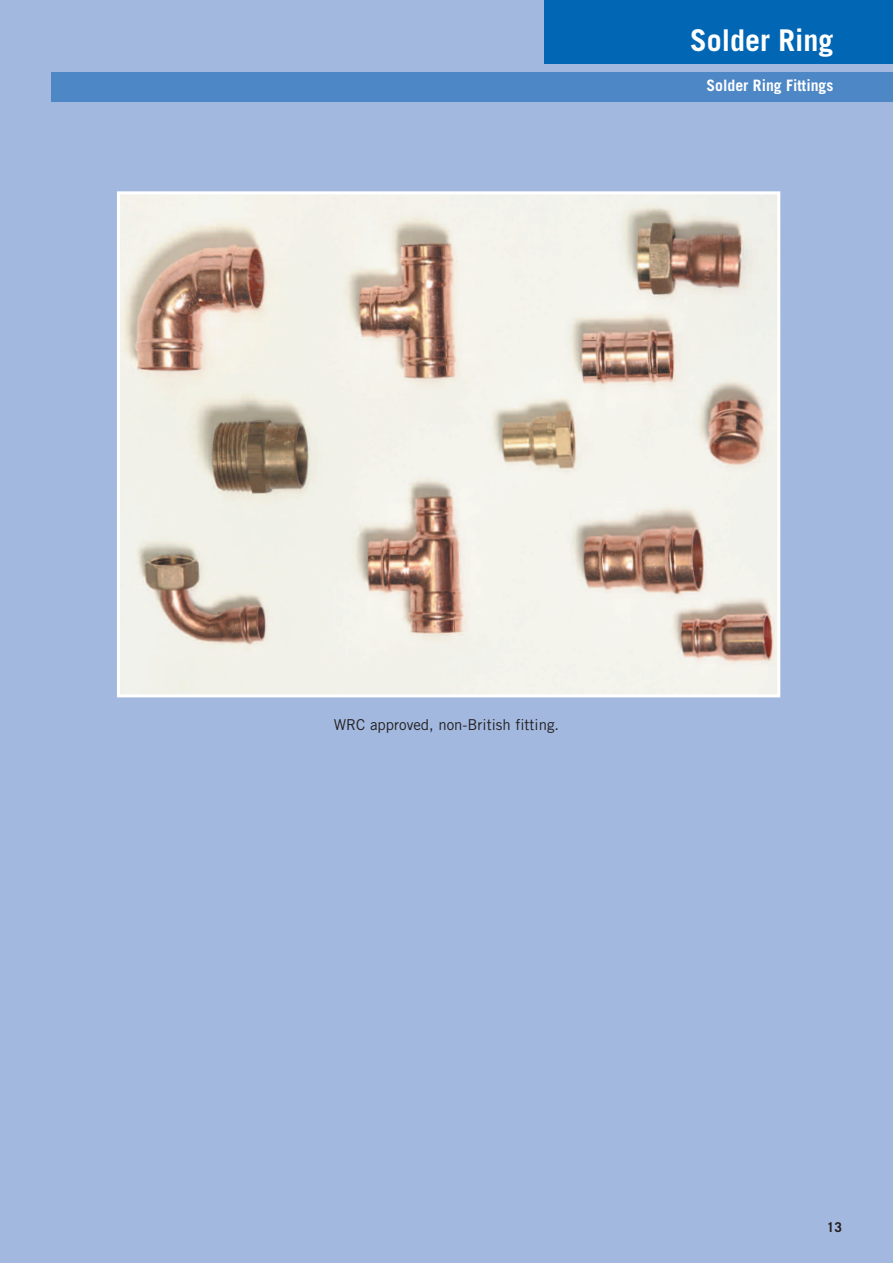
<style>
.page{position:relative;width:893px;height:1263px;background:#a2b8df}
.page>*{position:absolute;margin:0;border:0;box-sizing:border-box;transform-origin:0 0}
.t1{font:700 30px "Trade Gothic LT Std";color:#fff}
.t2{font:700 15.75px "Trade Gothic LT Std";color:#fff}
.t3{font:15px "Trade Gothic LT Std";color:#231f20}
.t4{font:700 13.5px "Trade Gothic LT Std";color:#231f20}
</style>
<div class="page">
<img style="left:121px;top:195px;width:655px;height:498px">
<div style="left:117px;top:191px;width:663px;height:506px;border:3px solid #fff"></div>
<div style="left:51px;top:72px;width:842px;height:30px;background:#4d87c6"></div>
<div style="left:544px;top:0;width:349px;height:64px;background:#0166b3"></div>
<h1 class="t1" style="left:690px;top:30px;width:145px">Solder Ring</h1>
<p class="t2" style="left:706px;top:80px;width:128px">Solder Ring Fittings</p>
<p class="t3" style="left:334px;top:719px;width:227px">WRC approved, non-British fitting.</p>
<p class="t4" style="left:827px;top:1222px;width:17px">13</p>
</div>
